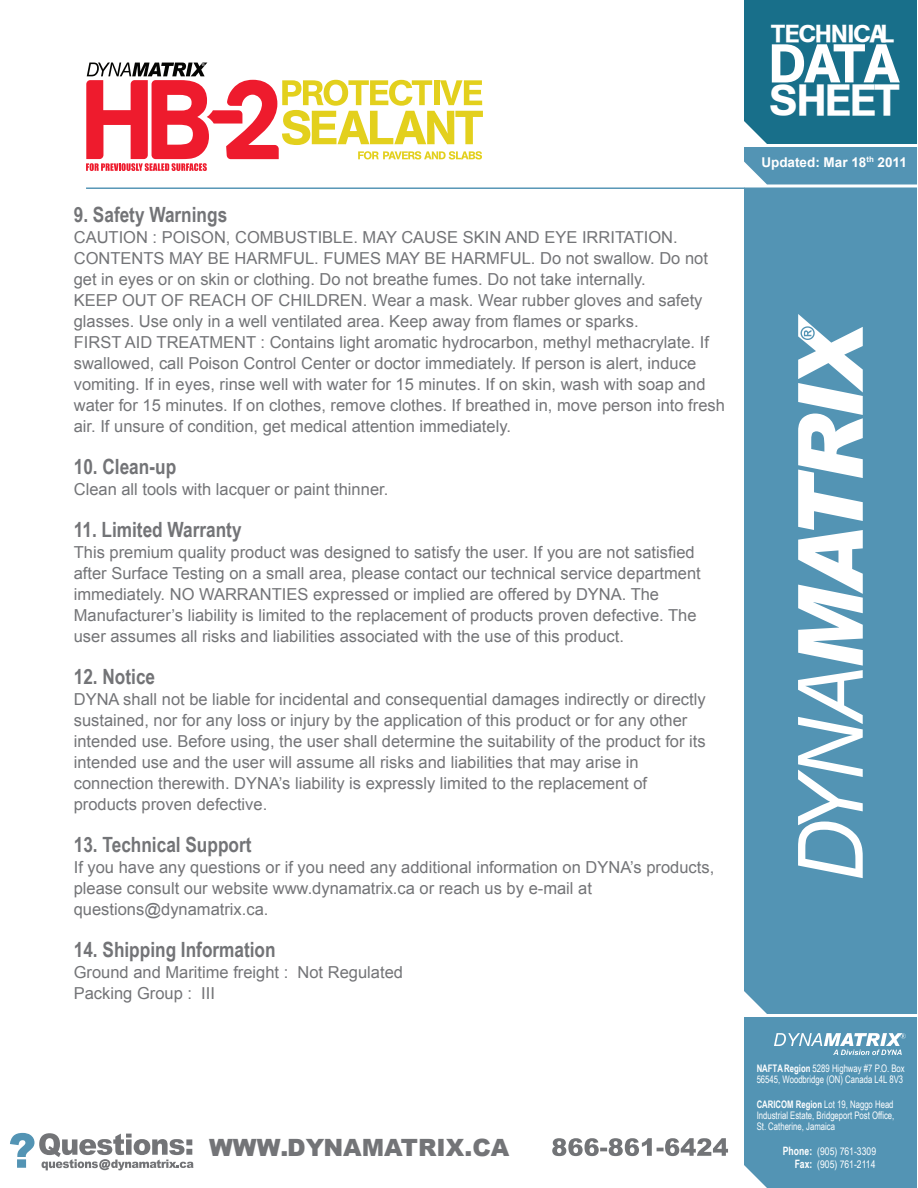
<style>
.page{position:relative;width:918px;height:1188px;background:#fff}
.page>*{position:absolute;margin:0;border:0;box-sizing:border-box;transform-origin:0 0}
.t1{font:54px "Agent Med DB Normal";color:#fff}
.t2{font:42.6px "Agent Med DB Normal";color:#fff}
.t3{font:24px "Agent Med DB Normal";color:#fff}
.t4{font:900 23.85px "Arial";color:#737477}
.t5{font:700 21px "Arial Narrow";color:#737477}
.t6{font:16.5px/21px "Arial";color:#737477}
.t7{font:700 13.5px "Arial";color:#fff}
.t8{font:10.5px "Arial Narrow";color:#fff}
.t9{font:10.35px/11.4px "Arial Narrow";color:#fff;scale:.91 1}
.s1{font-weight:700}
.s2{font-weight:700;font-size:11.55px}
</style>
<div class="page">
<div style="left:744px;top:145px;width:172px;height:1043px;background:#5394b4"></div>
<div style="left:744px;top:0;width:172px;height:145px;background:#186f8a"></div>
<svg style="left:744px;top:119px;width:173px;height:28px"></svg>
<svg style="left:744px;top:160px;width:173px;height:27px"></svg>
<svg style="left:744px;top:989px;width:173px;height:28px"></svg>
<svg style="left:744px;top:1163px;width:173px;height:25px"></svg>
<svg style="left:798px;top:314px;width:65px;height:564px"></svg>
<hr style="left:86px;top:187px;width:659px;height:2px;background:#5394b4">
<svg style="left:10px;top:1133px;width:184px;height:37px"></svg>
<svg style="left:86px;top:63px;width:397px;height:108px"></svg>
<svg style="left:552px;top:1138px;width:176px;height:18px"></svg>
<svg style="left:774px;top:1033px;width:132px;height:22px"></svg>
<p class="t5" style="left:74px;top:199px;width:155px">9. Safety Warnings</p>
<p class="t6" style="left:74px;top:227px;width:653px">CAUTION : POISON, COMBUSTIBLE. MAY CAUSE SKIN AND EYE IRRITATION.<br>CONTENTS MAY BE HARMFUL. FUMES MAY BE HARMFUL. Do not swallow. Do not get in eyes or on skin or clothing. Do not breathe fumes. Do not take internally.<br>KEEP OUT OF REACH OF CHILDREN. Wear a mask. Wear rubber gloves and safety glasses. Use only in a well ventilated area. Keep away from flames or sparks.<br>FIRST AID TREATMENT : Contains light aromatic hydrocarbon, methyl methacrylate. If swallowed, call Poison Control Center or doctor immediately. If person is alert, induce vomiting. If in eyes, rinse well with water for 15 minutes. If on skin, wash with soap and water for 15 minutes. If on clothes, remove clothes. If breathed in, move person into fresh air. If unsure of condition, get medical attention immediately.</p>
<p class="t5" style="left:74px;top:451px;width:104px">10. Clean-up</p>
<p class="t6" style="left:74px;top:479px;width:316px">Clean all tools with lacquer or paint thinner.</p>
<p class="t5" style="left:74px;top:514px;width:169px">11. Limited Warranty</p>
<p class="t6" style="left:74px;top:542px;width:628px">This premium quality product was designed to satisfy the user. If you are not satisfied after Surface Testing on a small area, please contact our technical service department immediately. NO WARRANTIES expressed or implied are offered by DYNA. The Manufacturer’s liability is limited to the replacement of products proven defective. The user assumes all risks and liabilities associated with the use of this product.</p>
<p class="t5" style="left:74px;top:661px;width:83px">12. Notice</p>
<p class="t6" style="left:74px;top:689px;width:633px">DYNA shall not be liable for incidental and consequential damages indirectly or directly sustained, nor for any loss or injury by the application of this product or for any other intended use. Before using, the user shall determine the suitability of the product for its intended use and the user will assume all risks and liabilities that may arise in connection therewith. DYNA’s liability is expressly limited to the replacement of products proven defective.</p>
<p class="t5" style="left:74px;top:829px;width:179px">13. Technical Support</p>
<p class="t6" style="left:74px;top:857px;width:642px">If you have any questions or if you need any additional information on DYNA’s products, please consult our website www.dynamatrix.ca or reach us by e-mail at questions@dynamatrix.ca.</p>
<p class="t5" style="left:74px;top:934px;width:203px">14. Shipping Information</p>
<p class="t6" style="left:74px;top:962px;width:331px">Ground and Maritime freight : Not Regulated<br>Packing Group : III</p>
<h3 class="t4" style="left:209px;top:1130px;width:302px">WWW.DYNAMATRIX.CA</h3>
<h3 class="t3" style="left:772px;top:20px;width:124px">TECHNICAL</h3>
<h1 class="t1" style="left:770px;top:33px;width:132px">DATA</h1>
<h2 class="t2" style="left:771px;top:76px;width:131px">SHEET</h2>
<p class="t7" style="left:761px;top:153px;width:147px">Updated: Mar 18<sup>th</sup> 2011</p>
<p class="t9" style="left:757px;top:1062px;width:164px"><span class="s1">NAFTA Region</span> 5289 Highway #7 P.O. Box<br>56545, Woodbridge (ON) Canada L4L 8V3</p>
<p class="t9" style="left:757px;top:1098px;width:153px;text-align:justify"><span class="s1">CARICOM Region</span> Lot 19, Naggo Head Industrial Estate, Bridgeport Post Office, St. Catherine, Jamaica</p>
<p class="t8" style="left:783px;top:1143px;width:95px"><span class="s2">Phone:</span> (905) 761-3309</p>
<p class="t8" style="left:795px;top:1157px;width:82px"><span class="s2">Fax:</span> (905) 761-2114</p>
</div>
